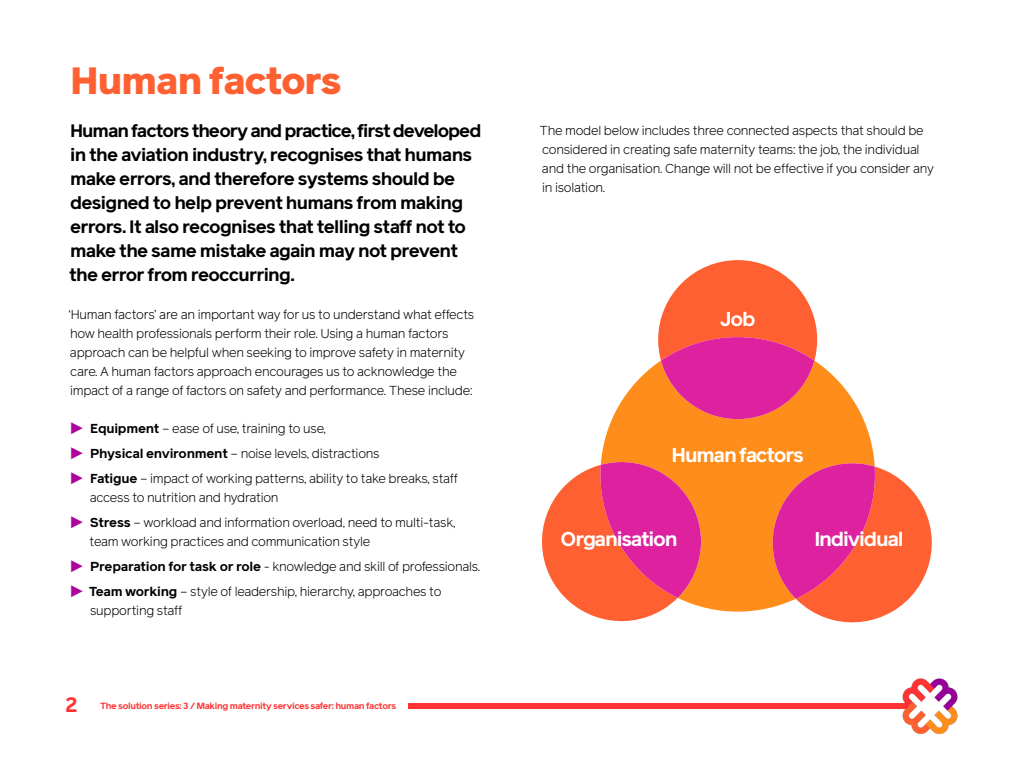
<style>
.page{position:relative;width:1024px;height:768px;background:#fff}
.page>*{position:absolute;margin:0;border:0;box-sizing:border-box;transform-origin:0 0}
.t1{font:900 38px "Reader Pro";letter-spacing:-.04em;color:#ff6032}
.t2{font:700 21px "Reader Pro";color:#f33}
.t3{font:700 20px "Reader Pro";letter-spacing:-.06em;color:#fff}
.t4{font:700 18px/24px "Reader Pro";letter-spacing:-.04em;color:#000}
.t5{font:300 13px/19px "Reader Pro";letter-spacing:-.02em;color:#000}
.t6{font:700 9px "Reader Pro";letter-spacing:-.04em;color:#f33}
.s1{font-weight:400;font-size:16px;color:#ad049d}
.s2{font-weight:700}
</style>
<div class="page">
<div style="left:408px;top:703px;width:505px;height:6px;background:#f33"></div>
<img style="left:902px;top:678px;width:56px;height:56px">
<svg style="left:601px;top:362px;width:273px;height:250px;background:#fe9e3e"></svg>
<svg style="left:542px;top:456px;width:167px;height:166px;background:#f46971"></svg>
<svg style="left:765px;top:457px;width:167px;height:166px;background:#f36972"></svg>
<svg style="left:658px;top:260px;width:159px;height:159px;background:#f35f6d"></svg>
<p class="t1" style="left:70px;top:53px;width:273px">Human factors</p>
<p class="t4" style="left:69px;top:118px;width:414px">Human factors theory and practice, first developed in the aviation industry, recognises that humans make errors, and therefore systems should be designed to help prevent humans from making errors. It also recognises that telling staff not to make the same mistake again may not prevent the error from reoccurring.</p>
<p class="t5" style="left:69px;top:305px;width:407px">‘Human factors’ are an important way for us to understand what effects how health professionals perform their role. Using a human factors approach can be helpful when seeking to improve safety in maternity care. A human factors approach encourages us to acknowledge the impact of a range of factors on safety and performance. These include:</p>
<p class="t5" style="left:70px;top:419px;width:257px"><span class="s1">▶</span> <span class="s2">Equipment</span> – ease of use, training to use,</p>
<p class="t5" style="left:70px;top:444px;width:311px"><span class="s1">▶</span> <span class="s2">Physical environment</span> – noise levels, distractions</p>
<p class="t5" style="left:90px;top:469px;width:370px;text-indent:-20px"><span class="s1">▶</span> <span class="s2">Fatigue</span> – impact of working patterns, ability to take breaks, staff access to nutrition and hydration</p>
<p class="t5" style="left:90px;top:513px;width:368px;text-indent:-19px"><span class="s1">▶</span> <span class="s2">Stress</span> – workload and information overload, need to multi-task, team working practices and communication style</p>
<p class="t5" style="left:70px;top:557px;width:411px"><span class="s1">▶</span> <span class="s2">Preparation for task or role</span> - knowledge and skill of professionals.</p>
<p class="t5" style="left:90px;top:582px;width:353px;text-indent:-20px"><span class="s1">▶</span> <span class="s2">Team working</span> – style of leadership, hierarchy, approaches to supporting staff</p>
<h2 class="t2" style="left:65px;top:689px;width:14px">2</h2>
<p class="t6" style="left:100px;top:699px;width:298px">The solution series: 3 / Making maternity services safer: human factors</p>
<p class="t5" style="left:539px;top:121px;width:396px">The model below includes three connected aspects that should be considered in creating safe maternity teams: the job, the individual and the organisation. Change will not be effective if you consider any in isolation.</p>
<p class="t3" style="left:720px;top:305px;width:37px">Job</p>
<p class="t3" style="left:672px;top:441px;width:134px">Human factors</p>
<p class="t3" style="left:561px;top:525px;width:119px">Organisation</p>
<p class="t3" style="left:814px;top:525px;width:91px">Individual</p>
</div>
